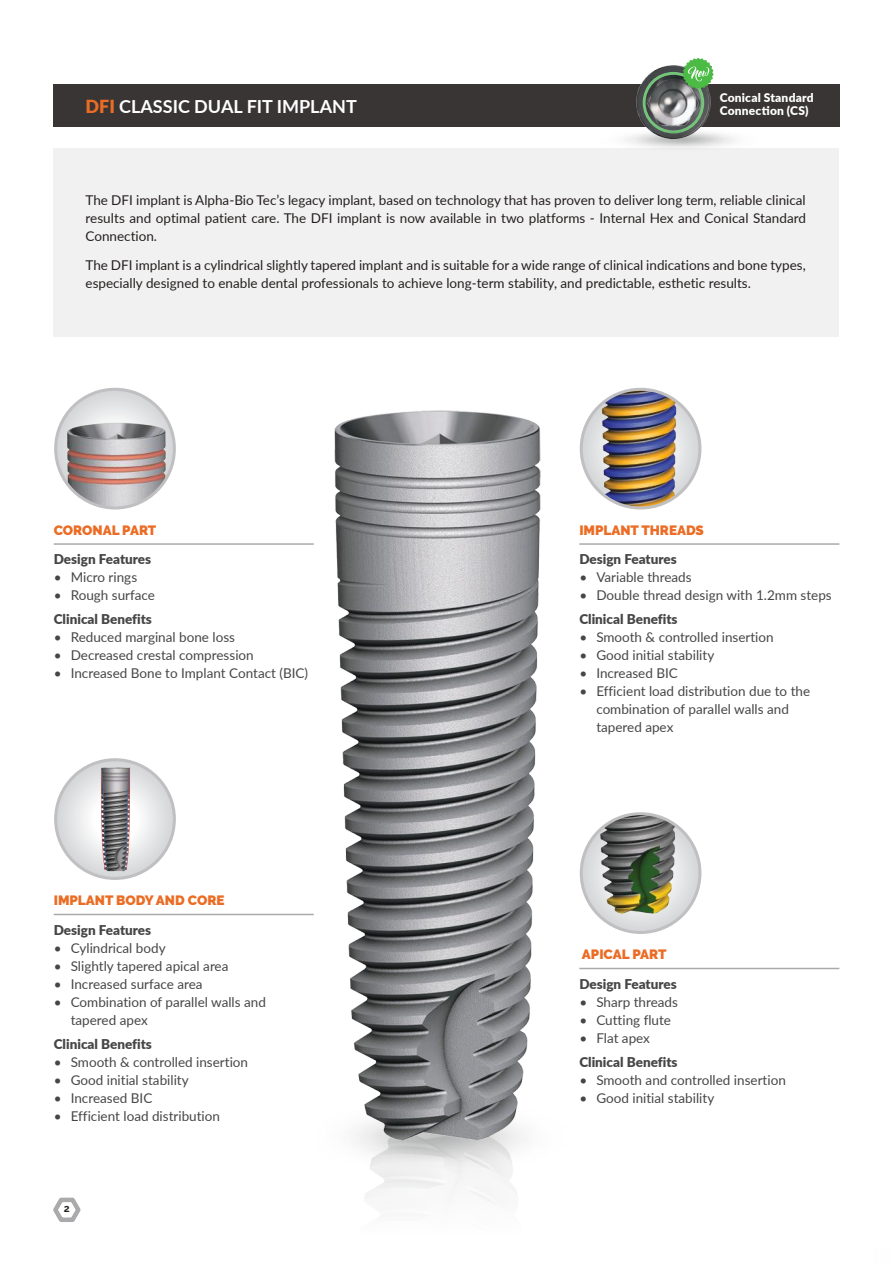
<style>
.page{position:relative;width:893px;height:1263px;background:#fff}
.page>*{position:absolute;margin:0;border:0;box-sizing:border-box;transform-origin:0 0}
.t1{font:700 18px "Lato";color:#fff}
.t2{font:13.5px/18px "Lato";color:#474647}
.t3{font:13.5px/18px "Lato";color:#241f1f;text-align:justify}
.t4{font:900 13.5px "Lato";color:#474647}
.t5{font:900 13.5px "Raleway";color:#eb6c24}
.t6{font:900 12px/13.5px "Lato";letter-spacing:.015em;color:#fff}
.t7{font:700 10.5px "Raleway";color:#241f1f}
.s1{font-weight:900;color:#eb6c24}
</style>
<div class="page">
<div style="left:54px;top:149px;width:785px;height:188px;background:#f2f1f1"></div>
<img style="left:581px;top:389px;width:119px;height:119px;border-radius:59px">
<div style="left:580px;top:388px;width:121px;height:121px;border:3px solid #c0bfc1;border-radius:50%"></div>
<img style="left:57px;top:397px;width:117px;height:111px">
<div style="left:54px;top:388px;width:122px;height:121px;border:3px solid #c0bfc1;border-radius:50%"></div>
<hr style="left:54px;top:543px;width:260px;height:2px;background:#aaaaac">
<hr style="left:579px;top:543px;width:260px;height:2px;background:#aaaaac">
<svg style="left:581px;top:814px;width:119px;height:118px;background:#d8d8da"></svg>
<img style="left:591px;top:816px;width:91px;height:100px">
<div style="left:580px;top:812px;width:121px;height:122px;border:3px solid #c0bfc1;border-radius:50%"></div>
<img style="left:56px;top:760px;width:118px;height:118px;border-radius:59px">
<div style="left:54px;top:758px;width:122px;height:122px;border:3px solid #c0bfc1;border-radius:50%"></div>
<hr style="left:54px;top:914px;width:260px;height:1px;background:#aaaaac">
<hr style="left:579px;top:968px;width:260px;height:1px;background:#aaaaac">
<div style="left:54px;top:84px;width:786px;height:42px;background:#393535"></div>
<img style="left:310px;top:410px;width:232px;height:772px">
<svg style="left:53px;top:1197px;width:28px;height:25px"></svg>
<img style="left:636px;top:57px;width:75px;height:49px">
<div style="left:643px;top:72px;width:61px;height:61px;border:3px solid #74c479;border-radius:50%"></div>
<img style="left:583px;top:106px;width:193px;height:43px">
<img style="left:612px;top:115px;width:135px;height:34px">
<svg style="left:682px;top:58px;width:32px;height:31px"></svg>
<h1 class="t1" style="left:86px;top:93px;width:273px"><span class="s1">DFI</span> CLASSIC DUAL FIT IMPLANT</h1>
<p class="t6" style="left:720px;top:90px;width:96px">Conical Standard<br>Connection (CS)</p>
<p class="t3" style="left:86px;top:191px;width:722px">The DFI implant is Alpha-Bio Tec’s legacy implant, based on technology that has proven to deliver long term, reliable clinical results and optimal patient care. The DFI implant is now available in two platforms - Internal Hex and Conical Standard Connection.</p>
<p class="t3" style="left:86px;top:255px;width:722px">The DFI implant is a cylindrical slightly tapered implant and is suitable for a wide range of clinical indications and bone types, especially designed to enable dental professionals to achieve long-term stability, and predictable, esthetic results.</p>
<p class="t5" style="left:54px;top:522px;width:104px">CORONAL PART</p>
<p class="t4" style="left:54px;top:549px;width:99px">Design Features</p>
<p class="t2" style="left:54px;top:568px;width:85px">• Micro rings</p>
<p class="t2" style="left:54px;top:586px;width:103px">• Rough surface</p>
<p class="t4" style="left:54px;top:609px;width:100px">Clinical Benefits</p>
<p class="t2" style="left:54px;top:628px;width:183px">• Reduced marginal bone loss</p>
<p class="t2" style="left:54px;top:646px;width:202px">• Decreased crestal compression</p>
<p class="t2" style="left:54px;top:664px;width:256px">• Increased Bone to Implant Contact (BIC)</p>
<p class="t5" style="left:54px;top:892px;width:172px">IMPLANT BODY AND CORE</p>
<p class="t4" style="left:54px;top:920px;width:99px">Design Features</p>
<p class="t2" style="left:54px;top:938px;width:113px">• Cylindrical body</p>
<p class="t2" style="left:54px;top:956px;width:176px">• Slightly tapered apical area</p>
<p class="t2" style="left:54px;top:974px;width:150px">• Increased surface area</p>
<p class="t2" style="left:71px;top:992px;width:197px;text-indent:-17px">• Combination of parallel walls and tapered apex</p>
<p class="t4" style="left:54px;top:1034px;width:100px">Clinical Benefits</p>
<p class="t2" style="left:54px;top:1052px;width:196px">• Smooth &amp; controlled insertion</p>
<p class="t2" style="left:54px;top:1070px;width:136px">• Good initial stability</p>
<p class="t2" style="left:54px;top:1088px;width:100px">• Increased BIC</p>
<p class="t2" style="left:54px;top:1106px;width:168px">• Efficient load distribution</p>
<p class="t7" style="left:64px;top:1202px;width:7px">2</p>
<p class="t5" style="left:579px;top:522px;width:126px">IMPLANT THREADS</p>
<p class="t4" style="left:579px;top:549px;width:99px">Design Features</p>
<p class="t2" style="left:579px;top:568px;width:114px">• Variable threads</p>
<p class="t2" style="left:579px;top:586px;width:254px">• Double thread design with 1.2mm steps</p>
<p class="t4" style="left:579px;top:609px;width:100px">Clinical Benefits</p>
<p class="t2" style="left:579px;top:628px;width:196px">• Smooth &amp; controlled insertion</p>
<p class="t2" style="left:579px;top:646px;width:136px">• Good initial stability</p>
<p class="t2" style="left:579px;top:664px;width:100px">• Increased BIC</p>
<p class="t2" style="left:596px;top:682px;width:215px;text-indent:-17px">• Efficient load distribution due to the combination of parallel walls and tapered apex</p>
<p class="t5" style="left:582px;top:946px;width:86px">APICAL PART</p>
<p class="t4" style="left:579px;top:974px;width:99px">Design Features</p>
<p class="t2" style="left:579px;top:992px;width:100px">• Sharp threads</p>
<p class="t2" style="left:579px;top:1010px;width:93px">• Cutting flute</p>
<p class="t2" style="left:579px;top:1028px;width:72px">• Flat apex</p>
<p class="t4" style="left:579px;top:1052px;width:100px">Clinical Benefits</p>
<p class="t2" style="left:579px;top:1070px;width:208px">• Smooth and controlled insertion</p>
<p class="t2" style="left:579px;top:1088px;width:136px">• Good initial stability</p>
</div>
